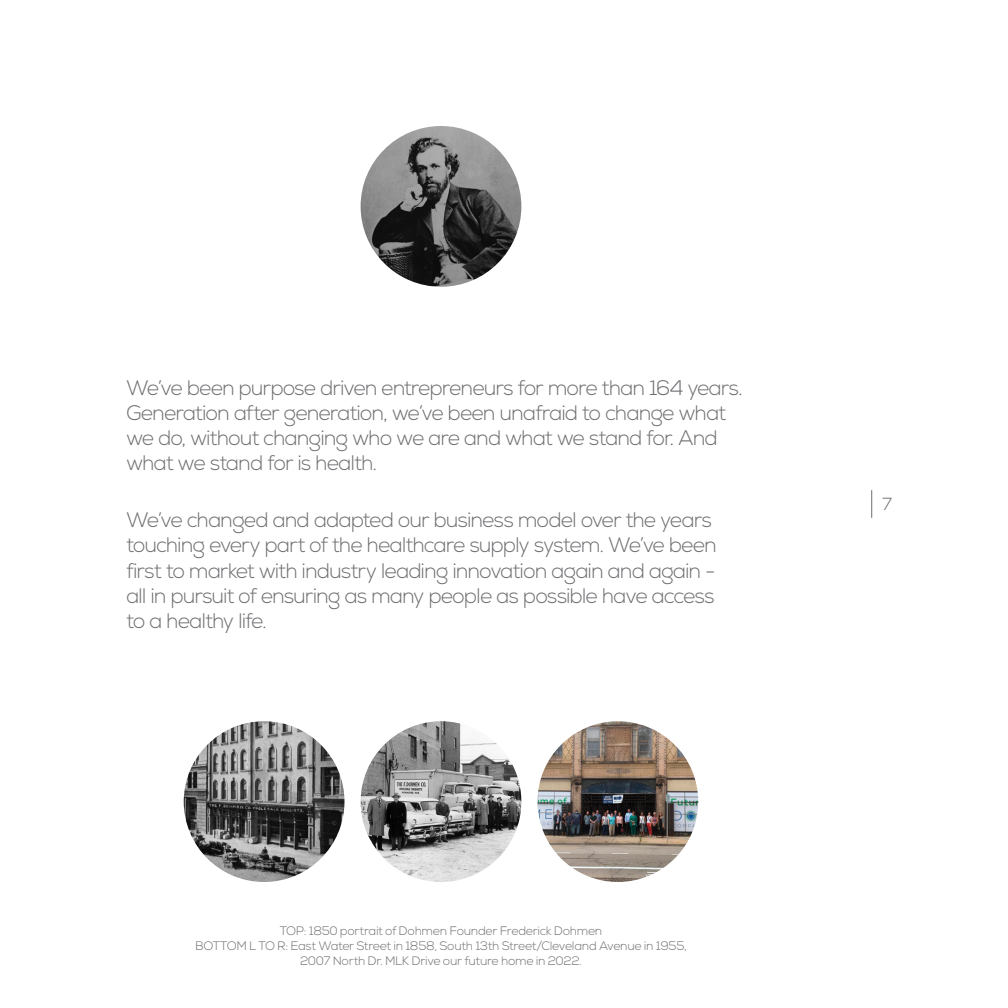
<style>
.page{position:relative;width:1008px;height:1008px;background:#fff}
.page>*{position:absolute;margin:0;border:0;box-sizing:border-box;transform-origin:0 0}
.t1{font:300 21px/25.2px "Nexa";letter-spacing:-.045em;color:#6c6d70}
.t2{font:300 17.5px "Nexa";color:#6c6d70}
.t3{font:300 12.25px/14.7px "Nexa";letter-spacing:-.02em;color:#6c6d70;text-align:center}
</style>
<div class="page">
<svg style="left:871px;top:490px;width:1px;height:28px"></svg>
<img style="left:361px;top:126px;width:160px;height:161px;border-radius:80px">
<img style="left:361px;top:721px;width:160px;height:161px;border-radius:80px">
<img style="left:538px;top:721px;width:160px;height:161px;border-radius:80px">
<img style="left:184px;top:721px;width:160px;height:161px;border-radius:80px">
<p class="t1" style="left:126px;top:376px;width:618px">We’ve been purpose driven entrepreneurs for more than 164 years.<br>Generation after generation, we’ve been unafraid to change what we do, without changing who we are and what we stand for. And what we stand for is health.</p>
<p class="t1" style="left:126px;top:508px;width:592px">We’ve changed and adapted our business model over the years touching every part of the healthcare supply system. We’ve been first to market with industry leading innovation again and again - all in pursuit of ensuring as many people as possible have access to a healthy life.</p>
<p class="t3" style="left:195px;top:924px;width:493px">TOP: 1850 portrait of Dohmen Founder Frederick Dohmen<br>BOTTOM L TO R: East Water Street in 1858, South 13th Street/Cleveland Avenue in 1955,<br>2007 North Dr. MLK Drive our future home in 2022.</p>
<p class="t2" style="left:882px;top:494px;width:11px">7</p>
</div>
